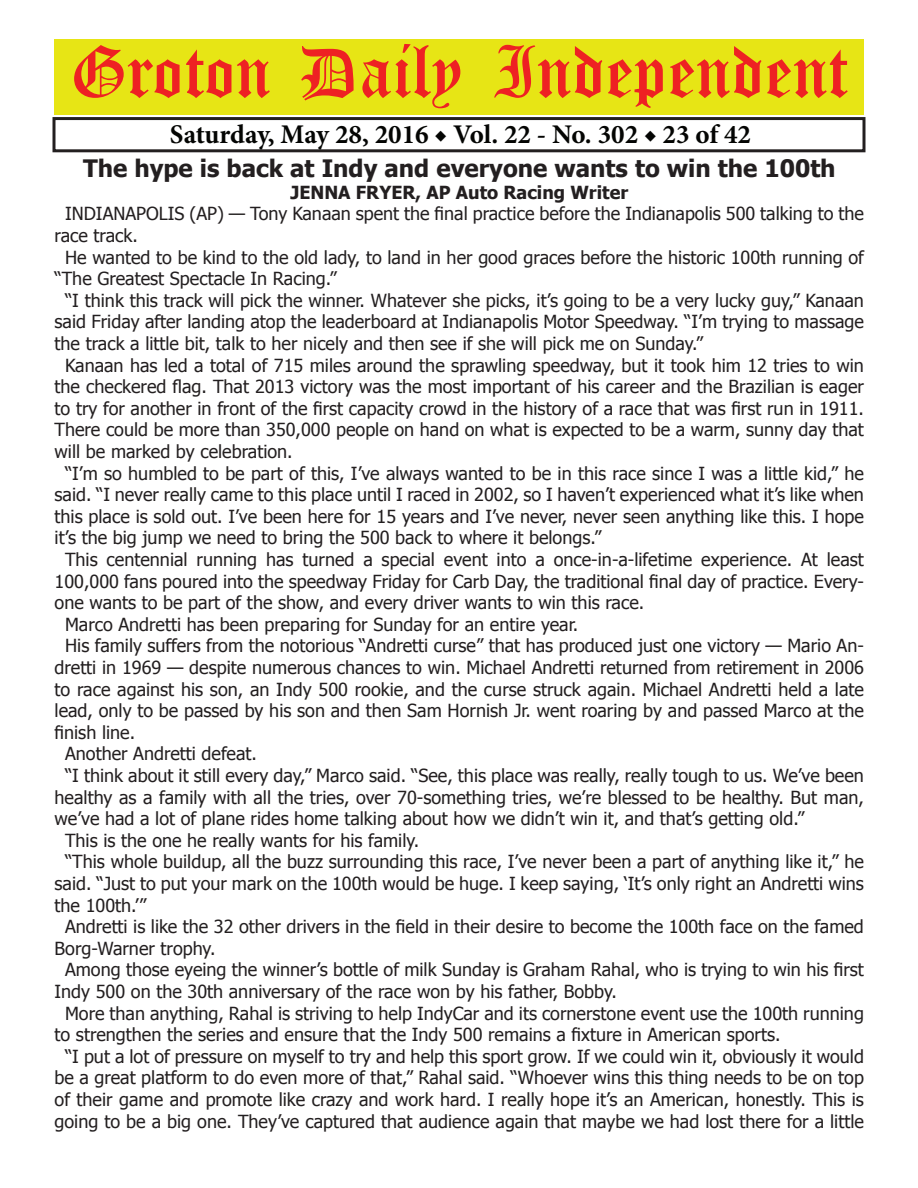
<style>
.page{position:relative;width:918px;height:1188px;background:#fff}
.page>*{position:absolute;margin:0;border:0;box-sizing:border-box;transform-origin:0 0}
.t1{font:54px "Old English Five";color:#ee2123}
.t2{font:700 27px "Minion Pro";color:#040503}
.t3{font:700 24px "Tahoma";color:#231f20}
.t4{font:18px "Tahoma";color:#231f20}
.t5{font:700 18px "Tahoma";color:#231f20}
</style>
<div class="page">
<div style="left:52px;top:117px;width:814px;height:35px;border:3px solid #231f20"></div>
<div style="left:54px;top:40px;width:810px;height:75px;background:#e7e515"></div>
<h1 class="t1" style="left:70px;top:47px;width:779px">Groton Daily Independent</h1>
<h2 class="t2" style="left:170px;top:116px;width:583px">Saturday, May 28, 2016 ◆ Vol. 22 - No. 302 ◆ 23 of 42</h2>
<h3 class="t3" style="left:83px;top:152px;width:754px">The hype is back at Indy and everyone wants to win the 100th</h3>
<p class="t5" style="left:290px;top:180px;width:339px">JENNA FRYER, AP Auto Racing Writer</p>
<p class="t4" style="left:65px;top:202px;width:800px">INDIANAPOLIS (AP) — Tony Kanaan spent the final practice before the Indianapolis 500 talking to the</p>
<p class="t4" style="left:55px;top:223px;width:85px">race track.</p>
<p class="t4" style="left:65px;top:245px;width:800px">He wanted to be kind to the old lady, to land in her good graces before the historic 100th running of</p>
<p class="t4" style="left:55px;top:267px;width:284px">“The Greatest Spectacle In Racing.”</p>
<p class="t4" style="left:65px;top:288px;width:800px">“I think this track will pick the winner. Whatever she picks, it’s going to be a very lucky guy,” Kanaan</p>
<p class="t4" style="left:55px;top:310px;width:811px">said Friday after landing atop the leaderboard at Indianapolis Motor Speedway. “I’m trying to massage</p>
<p class="t4" style="left:55px;top:331px;width:650px">the track a little bit, talk to her nicely and then see if she will pick me on Sunday.”</p>
<p class="t4" style="left:65px;top:353px;width:800px">Kanaan has led a total of 715 miles around the sprawling speedway, but it took him 12 tries to win</p>
<p class="t4" style="left:55px;top:375px;width:811px">the checkered flag. That 2013 victory was the most important of his career and the Brazilian is eager</p>
<p class="t4" style="left:55px;top:396px;width:811px">to try for another in front of the first capacity crowd in the history of a race that was first run in 1911.</p>
<p class="t4" style="left:55px;top:418px;width:811px">There could be more than 350,000 people on hand on what is expected to be a warm, sunny day that</p>
<p class="t4" style="left:55px;top:439px;width:240px">will be marked by celebration.</p>
<p class="t4" style="left:65px;top:461px;width:800px">“I’m so humbled to be part of this, I’ve always wanted to be in this race since I was a little kid,” he</p>
<p class="t4" style="left:55px;top:483px;width:811px">said. “I never really came to this place until I raced in 2002, so I haven’t experienced what it’s like when</p>
<p class="t4" style="left:55px;top:504px;width:811px">this place is sold out. I’ve been here for 15 years and I’ve never, never seen anything like this. I hope</p>
<p class="t4" style="left:55px;top:526px;width:548px">it’s the big jump we need to bring the 500 back to where it belongs.”</p>
<p class="t4" style="left:65px;top:547px;width:800px">This centennial running has turned a special event into a once-in-a-lifetime experience. At least</p>
<p class="t4" style="left:55px;top:569px;width:811px">100,000 fans poured into the speedway Friday for Carb Day, the traditional final day of practice. Every-</p>
<p class="t4" style="left:55px;top:591px;width:591px">one wants to be part of the show, and every driver wants to win this race.</p>
<p class="t4" style="left:65px;top:612px;width:515px">Marco Andretti has been preparing for Sunday for an entire year.</p>
<p class="t4" style="left:65px;top:634px;width:800px">His family suffers from the notorious “Andretti curse” that has produced just one victory — Mario An-</p>
<p class="t4" style="left:55px;top:655px;width:811px">dretti in 1969 — despite numerous chances to win. Michael Andretti returned from retirement in 2006</p>
<p class="t4" style="left:55px;top:677px;width:811px">to race against his son, an Indy 500 rookie, and the curse struck again. Michael Andretti held a late</p>
<p class="t4" style="left:55px;top:699px;width:811px">lead, only to be passed by his son and then Sam Hornish Jr. went roaring by and passed Marco at the</p>
<p class="t4" style="left:55px;top:720px;width:82px">finish line.</p>
<p class="t4" style="left:65px;top:742px;width:193px">Another Andretti defeat.</p>
<p class="t4" style="left:65px;top:763px;width:800px">“I think about it still every day,” Marco said. “See, this place was really, really tough to us. We’ve been</p>
<p class="t4" style="left:55px;top:785px;width:811px">healthy as a family with all the tries, over 70-something tries, we’re blessed to be healthy. But man,</p>
<p class="t4" style="left:55px;top:807px;width:751px">we’ve had a lot of plane rides home talking about how we didn’t win it, and that’s getting old.”</p>
<p class="t4" style="left:65px;top:828px;width:356px">This is the one he really wants for his family.</p>
<p class="t4" style="left:65px;top:850px;width:800px">“This whole buildup, all the buzz surrounding this race, I’ve never been a part of anything like it,” he</p>
<p class="t4" style="left:55px;top:871px;width:811px">said. “Just to put your mark on the 100th would be huge. I keep saying, ‘It’s only right an Andretti wins</p>
<p class="t4" style="left:55px;top:893px;width:93px">the 100th.’”</p>
<p class="t4" style="left:65px;top:915px;width:800px">Andretti is like the 32 other drivers in the field in their desire to become the 100th face on the famed</p>
<p class="t4" style="left:55px;top:936px;width:162px">Borg-Warner trophy.</p>
<p class="t4" style="left:65px;top:958px;width:800px">Among those eyeing the winner’s bottle of milk Sunday is Graham Rahal, who is trying to win his first</p>
<p class="t4" style="left:55px;top:979px;width:564px">Indy 500 on the 30th anniversary of the race won by his father, Bobby.</p>
<p class="t4" style="left:65px;top:1001px;width:800px">More than anything, Rahal is striving to help IndyCar and its cornerstone event use the 100th running</p>
<p class="t4" style="left:55px;top:1023px;width:727px">to strengthen the series and ensure that the Indy 500 remains a fixture in American sports.</p>
<p class="t4" style="left:65px;top:1044px;width:800px">“I put a lot of pressure on myself to try and help this sport grow. If we could win it, obviously it would</p>
<p class="t4" style="left:55px;top:1066px;width:811px">be a great platform to do even more of that,” Rahal said. “Whoever wins this thing needs to be on top</p>
<p class="t4" style="left:55px;top:1087px;width:811px">of their game and promote like crazy and work hard. I really hope it’s an American, honestly. This is</p>
<p class="t4" style="left:55px;top:1109px;width:811px">going to be a big one. They’ve captured that audience again that maybe we had lost there for a little</p>
</div>
